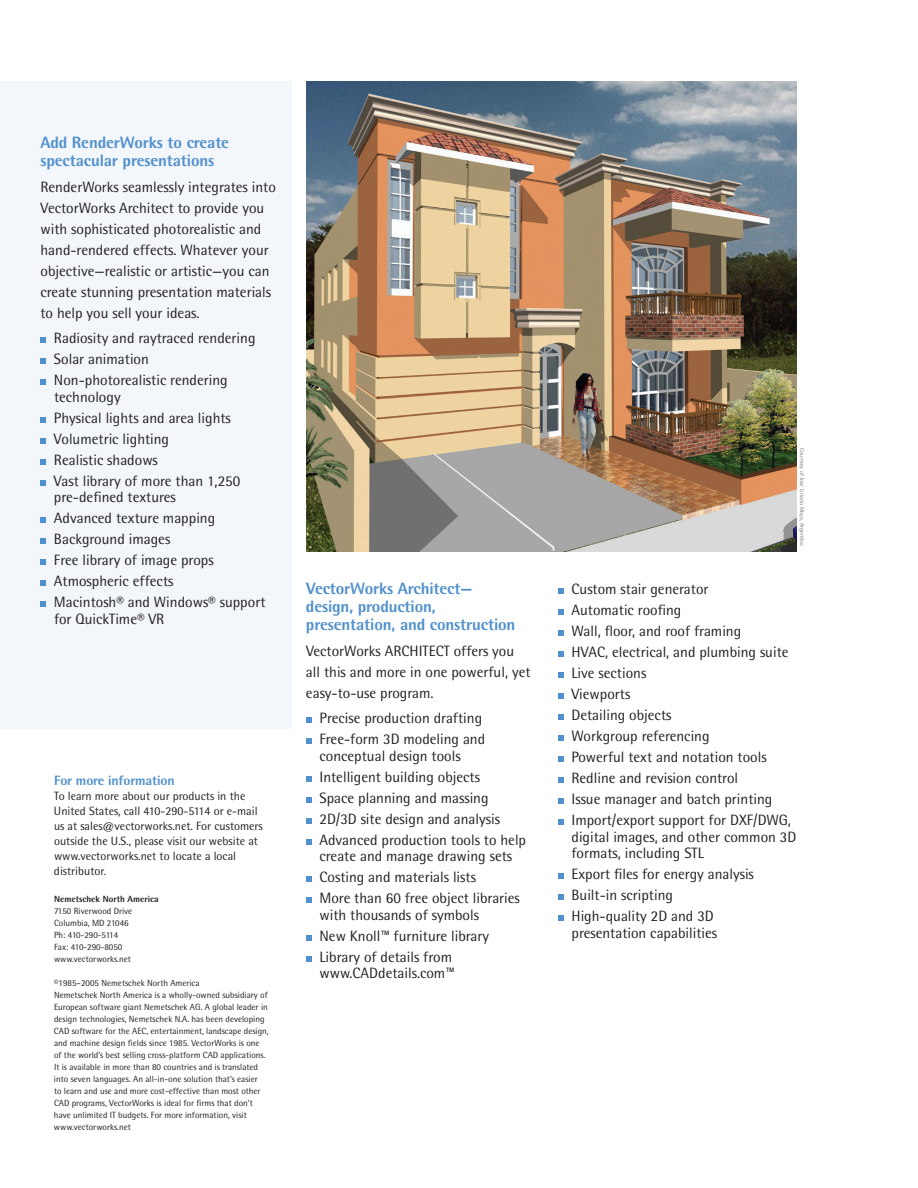
<style>
.page{position:relative;width:918px;height:1188px;background:#fff}
.page>*{position:absolute;margin:0;border:0;box-sizing:border-box;transform-origin:0 0}
.t1{font:800 16.5px/18px "Rotis Semi Sans";letter-spacing:-.01em;color:#5090cc}
.t2{font:15px/21px "Rotis Semi Sans";color:#231f20}
.t3{font:800 13.5px "Rotis Semi Sans";letter-spacing:-.01em;color:#5090cc}
.t4{font:12px/15px "Rotis Semi Sans";color:#231f20}
.t5{font:9px/12px "Rotis Semi Sans";color:#231f20}
.t6{font:800 9px "Rotis Semi Sans";color:#231f20}
.t7{font:6px "Rotis Semi Sans";color:#76787b}
</style>
<div class="page">
<div style="left:0;top:81px;width:292px;height:648px;background:#f3f6fb"></div>
<svg style="left:40px;top:337px;width:6px;height:6px"></svg>
<svg style="left:40px;top:358px;width:6px;height:6px"></svg>
<svg style="left:40px;top:379px;width:6px;height:6px"></svg>
<svg style="left:40px;top:417px;width:6px;height:6px"></svg>
<svg style="left:40px;top:438px;width:6px;height:6px"></svg>
<svg style="left:40px;top:459px;width:6px;height:6px"></svg>
<svg style="left:40px;top:480px;width:6px;height:6px"></svg>
<svg style="left:40px;top:517px;width:6px;height:6px"></svg>
<svg style="left:40px;top:538px;width:6px;height:6px"></svg>
<svg style="left:40px;top:559px;width:6px;height:6px"></svg>
<svg style="left:40px;top:580px;width:6px;height:6px"></svg>
<svg style="left:40px;top:601px;width:6px;height:6px"></svg>
<svg style="left:306px;top:717px;width:6px;height:6px"></svg>
<svg style="left:306px;top:738px;width:6px;height:6px"></svg>
<svg style="left:306px;top:776px;width:6px;height:6px"></svg>
<svg style="left:306px;top:797px;width:6px;height:6px"></svg>
<svg style="left:306px;top:818px;width:6px;height:6px"></svg>
<svg style="left:306px;top:839px;width:6px;height:6px"></svg>
<svg style="left:306px;top:876px;width:6px;height:6px"></svg>
<svg style="left:306px;top:897px;width:6px;height:6px"></svg>
<svg style="left:306px;top:935px;width:6px;height:6px"></svg>
<svg style="left:306px;top:956px;width:6px;height:6px"></svg>
<svg style="left:558px;top:588px;width:6px;height:6px"></svg>
<svg style="left:558px;top:609px;width:6px;height:6px"></svg>
<svg style="left:558px;top:630px;width:6px;height:6px"></svg>
<svg style="left:558px;top:651px;width:6px;height:6px"></svg>
<svg style="left:558px;top:672px;width:6px;height:6px"></svg>
<svg style="left:558px;top:693px;width:6px;height:6px"></svg>
<svg style="left:558px;top:714px;width:6px;height:6px"></svg>
<svg style="left:558px;top:735px;width:6px;height:6px"></svg>
<svg style="left:558px;top:756px;width:6px;height:6px"></svg>
<svg style="left:558px;top:777px;width:6px;height:6px"></svg>
<svg style="left:558px;top:798px;width:6px;height:6px"></svg>
<svg style="left:558px;top:819px;width:6px;height:6px"></svg>
<svg style="left:558px;top:873px;width:6px;height:6px"></svg>
<svg style="left:558px;top:894px;width:6px;height:6px"></svg>
<svg style="left:558px;top:915px;width:6px;height:6px"></svg>
<img style="left:306px;top:81px;width:490px;height:471px">
<p class="t1" style="left:40px;top:133px;width:190px">Add RenderWorks to create spectacular presentations</p>
<p class="t2" style="left:40px;top:176px;width:237px">RenderWorks seamlessly integrates into VectorWorks Architect to provide you with sophisticated photorealistic and hand-rendered effects. Whatever your objective—realistic or artistic—you can create stunning presentation materials to help you sell your ideas.</p>
<p class="t2" style="left:54px;top:327px;width:203px">Radiosity and raytraced rendering<br>Solar animation<br>Non-photorealistic rendering</p>
<p class="t2" style="left:54px;top:386px;width:188px">technology<br>Physical lights and area lights<br>Volumetric lighting<br>Realistic shadows<br>Vast library of more than 1,250</p>
<p class="t2" style="left:54px;top:486px;width:213px">pre-defined textures<br>Advanced texture mapping<br>Background images<br>Free library of image props<br>Atmospheric effects<br>Macintosh® and Windows® support</p>
<p class="t2" style="left:54px;top:608px;width:112px">for QuickTime® VR</p>
<p class="t3" style="left:54px;top:772px;width:122px">For more information</p>
<p class="t4" style="left:54px;top:788px;width:210px">To learn more about our products in the United States, call 410-290-5114 or e-mail us at sales@vectorworks.net. For customers outside the U.S., please visit our website at www.vectorworks.net to locate a local distributor.</p>
<p class="t6" style="left:54px;top:893px;width:106px">Nemetschek North America</p>
<p class="t5" style="left:54px;top:905px;width:80px">7150 Riverwood Drive<br>Columbia, MD 21046<br>Ph: 410-290-5114<br>Fax: 410-290-8050 www.vectorworks.net</p>
<p class="t5" style="left:54px;top:977px;width:216px">©1985–2005 Nemetschek North America<br>Nemetschek North America is a wholly-owned subsidiary of European software giant Nemetschek AG. A global leader in design technologies, Nemetschek N.A. has been developing CAD software for the AEC, entertainment, landscape design, and machine design fields since 1985. VectorWorks is one of the world’s best selling cross-platform CAD applications.<br>It is available in more than 80 countries and is translated into seven languages. An all-in-one solution that’s easier<br>to learn and use and more cost-effective than most other CAD programs, VectorWorks is ideal for firms that don’t have unlimited IT budgets. For more information, visit www.vectorworks.net</p>
<p class="t1" style="left:306px;top:579px;width:211px">VectorWorks Architect— design, production, presentation, and construction</p>
<p class="t2" style="left:306px;top:640px;width:226px">VectorWorks ARCHITECT offers you all this and more in one powerful, yet easy-to-use program.</p>
<p class="t2" style="left:319px;top:707px;width:167px">Precise production drafting<br>Free-form 3D modeling and</p>
<p class="t2" style="left:319px;top:745px;width:208px">conceptual design tools<br>Intelligent building objects<br>Space planning and massing<br>2D/3D site design and analysis<br>Advanced production tools to help</p>
<p class="t2" style="left:319px;top:845px;width:202px">create and manage drawing sets<br>Costing and materials lists<br>More than 60 free object libraries</p>
<p class="t2" style="left:319px;top:904px;width:171px">with thousands of symbols<br>New Knoll™ furniture library<br>Library of details from</p>
<p class="t2" style="left:320px;top:962px;width:137px">www.CADdetails.com™</p>
<p class="t7" style="left:806px;top:448px;width:99px;rotate:90deg">Courtesy of Jose Liriano Moya, Argentina</p>
<p class="t2" style="left:571px;top:578px;width:221px">Custom stair generator<br>Automatic roofing<br>Wall, floor, and roof framing<br>HVAC, electrical, and plumbing suite<br>Live sections<br>Viewports<br>Detailing objects<br>Workgroup referencing<br>Powerful text and notation tools<br>Redline and revision control<br>Issue manager and batch printing<br>Import/export support for DXF/DWG,</p>
<p class="t2" style="left:572px;top:828px;width:226px;line-height:16.5px">digital images, and other common 3D formats, including STL</p>
<p class="t2" style="left:571px;top:863px;width:184px">Export files for energy analysis<br>Built-in scripting<br>High-quality 2D and 3D</p>
<p class="t2" style="left:572px;top:922px;width:147px">presentation capabilities</p>
</div>
